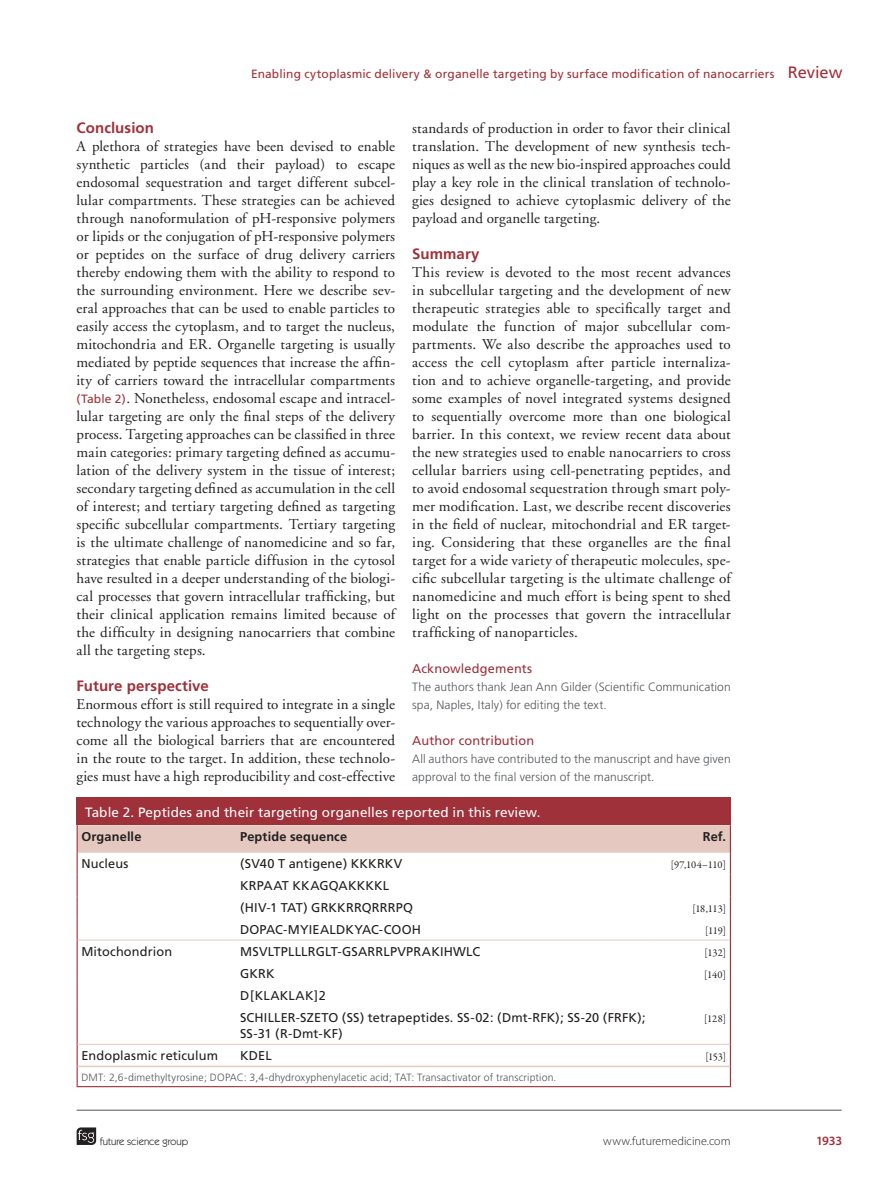
<style>
.page{position:relative;width:885px;height:1191px;background:#fff}
.page>*{position:absolute;margin:0;border:0;box-sizing:border-box;transform-origin:0 0}
.t1{font:15px/18px "Adobe Garamond";letter-spacing:.01em;color:#231f20;text-align:justify}
.t2{font:700 15px "Frutiger";letter-spacing:.005em;color:#9f313a}
.t3{font:13.5px "Frutiger";letter-spacing:.005em;color:#fff}
.t4{font:12.75px/21.9px "Frutiger";letter-spacing:.01em;color:#231f20}
.t5{font:12.75px "Frutiger";letter-spacing:.01em;color:#9f313a}
.t6{font:700 12.75px "Frutiger";letter-spacing:.01em;color:#231f20}
.t7{font:600 12.75px "Myriad Pro";color:#9f313a}
.t8{font:300 12px/18px "Frutiger";letter-spacing:.005em;color:#52555a}
.t9{font:12px "Frutiger";letter-spacing:.01em;color:#9f313a}
.t10{font:300 12px "Myriad Pro";letter-spacing:.005em;color:#231f20}
.t11{font:300 10.5px "Frutiger";letter-spacing:.01em;color:#52555a}
.t12{font:10.5px "Garamond Premr Pro";letter-spacing:-.015em;color:#231f20}
.t13{font:10.5px "Itc Kabel";color:#231f20}
.s1{font-size:16.5px}
.s2{font-family:"Frutiger";font-size:12px;color:#9f313a}
</style>
<div class="page">
<svg style="left:77px;top:1127px;width:19px;height:18px"></svg>
<hr style="left:77px;top:1109px;width:764px;height:1px;background:#52555a">
<div style="left:77px;top:797px;width:653px;height:28px;background:#9f313a"></div>
<hr style="left:77px;top:1086px;width:159px;height:1px;background:#9f313a">
<hr style="left:236px;top:1086px;width:416px;height:1px;background:#9f313a">
<hr style="left:652px;top:1086px;width:78px;height:1px;background:#9f313a">
<svg style="left:77px;top:825px;width:653px;height:180px"></svg>
<hr style="left:77px;top:1005px;width:1px;height:39px;background:#9f313a">
<hr style="left:729px;top:1005px;width:1px;height:39px;background:#9f313a">
<svg style="left:77px;top:1044px;width:1px;height:42px"></svg>
<svg style="left:729px;top:1044px;width:1px;height:42px"></svg>
<hr style="left:78px;top:939px;width:158px;height:1px;background:#e5c9c1">
<hr style="left:236px;top:939px;width:416px;height:1px;background:#e5c9c1">
<hr style="left:652px;top:939px;width:77px;height:1px;background:#e5c9c1">
<hr style="left:78px;top:1044px;width:158px;height:1px;background:#e5c9c1">
<hr style="left:236px;top:1044px;width:416px;height:1px;background:#e5c9c1">
<hr style="left:652px;top:1044px;width:77px;height:1px;background:#e5c9c1">
<hr style="left:78px;top:1065px;width:158px;height:2px;background:#e5c9c1">
<hr style="left:236px;top:1065px;width:416px;height:2px;background:#e5c9c1">
<hr style="left:652px;top:1065px;width:77px;height:2px;background:#e5c9c1">
<p class="t9" style="left:251px;top:67px;width:593px">Enabling cytoplasmic delivery &amp; organelle targeting by surface modification of nanocarriers <span class="s1">Review</span></p>
<p class="t2" style="left:77px;top:118px;width:79px">Conclusion</p>
<p class="t1" style="left:77px;top:137px;width:320px">A plethora of strategies have been devised to enable synthetic particles (and their payload) to escape endosomal sequestration and target different subcel&shy;lular compartments. These strategies can be achieved through nanoformulation of pH-responsive polymers or lipids or the conjugation of pH-responsive polymers or peptides on the surface of drug delivery carriers thereby endowing them with the ability to respond to the surrounding environment. Here we describe sev&shy;eral approaches that can be used to enable particles to easily access the cytoplasm, and to target the nucleus, mitochondria and ER. Organelle targeting is usually mediated by peptide sequences that increase the affin&shy;ity of carriers toward the intracellular compartments <span class="s2">(Table 2)</span>. Nonetheless, endosomal escape and intracel&shy;lular targeting are only the final steps of the delivery process. Targeting approaches can be classified in three main categories: primary targeting defined as accumu&shy;lation of the delivery system in the tissue of interest; secondary targeting defined as accumulation in the cell of interest; and tertiary targeting defined as targeting specific subcellular compartments. Tertiary targeting is the ultimate challenge of nanomedicine and so far, strategies that enable particle diffusion in the cytosol have resulted in a deeper understanding of the biologi&shy;cal processes that govern intracellular trafficking, but their clinical application remains limited because of the difficulty in designing nanocarriers that combine all the targeting steps.</p>
<p class="t2" style="left:77px;top:676px;width:134px">Future perspective</p>
<p class="t1" style="left:77px;top:695px;width:320px">Enormous effort is still required to integrate in a single technology the various approaches to sequentially over&shy;come all the biological barriers that are encountered in the route to the target. In addition, these technolo&shy;gies must have a high reproducibility and cost-effective</p>
<p class="t1" style="left:412px;top:119px;width:320px">standards of production in order to favor their clinical translation. The development of new synthesis tech&shy;niques as well as the new bio-inspired approaches could play a key role in the clinical translation of technolo&shy;gies designed to achieve cytoplasmic delivery of the payload and organelle targeting.</p>
<p class="t2" style="left:412px;top:244px;width:69px">Summary</p>
<p class="t1" style="left:412px;top:263px;width:320px">This review is devoted to the most recent advances in subcellular targeting and the development of new therapeutic strategies able to specifically target and modulate the function of major subcellular com&shy;partments. We also describe the approaches used to access the cell cytoplasm after particle internaliza&shy;tion and to achieve organelle-targeting, and provide some examples of novel integrated systems designed to sequentially overcome more than one biological barrier. In this context, we review recent data about the new strategies used to enable nanocarriers to cross cellular barriers using cell-penetrating peptides, and to avoid endosomal sequestration through smart poly&shy;mer modification. Last, we describe recent discoveries in the field of nuclear, mitochondrial and ER target&shy;ing. Considering that these organelles are the final target for a wide variety of therapeutic molecules, spe&shy;cific subcellular targeting is the ultimate challenge of nanomedicine and much effort is being spent to shed light on the processes that govern the intracellular trafficking of nanoparticles.</p>
<p class="t5" style="left:412px;top:661px;width:121px">Acknowledgements</p>
<p class="t8" style="left:412px;top:677px;width:320px">The authors thank Jean Ann Gilder (Scientific Communication spa, Naples, Italy) for editing the text.</p>
<p class="t5" style="left:412px;top:733px;width:124px">Author contribution</p>
<p class="t8" style="left:412px;top:749px;width:320px">All authors have contributed to the manuscript and have given approval to the final version of the manuscript.</p>
<p class="t3" style="left:85px;top:804px;width:457px">Table 2. Peptides and their targeting organelles reported in this review.</p>
<p class="t6" style="left:81px;top:829px;width:62px">Organelle</p>
<p class="t6" style="left:240px;top:829px;width:108px">Peptide sequence</p>
<p class="t6" style="left:702px;top:829px;width:25px">Ref.</p>
<p class="t4" style="left:81px;top:852px;width:48px">Nucleus</p>
<p class="t4" style="left:240px;top:852px;width:164px">(SV40 T antigene) KKKRKV</p>
<p class="t12" style="left:670px;top:858px;width:57px">[97,104–110]</p>
<p class="t4" style="left:240px;top:874px;width:174px">KRPAAT KKAGQAKKKKL (HIV-1 TAT) GRKKRRQRRRPQ</p>
<p class="t12" style="left:692px;top:902px;width:35px">[18,113]</p>
<p class="t4" style="left:240px;top:918px;width:182px">DOPAC-MYIEALDKYAC-COOH</p>
<p class="t12" style="left:705px;top:924px;width:22px">[119]</p>
<p class="t4" style="left:81px;top:940px;width:92px">Mitochondrion</p>
<p class="t4" style="left:240px;top:940px;width:242px">MSVLTPLLLRGLT-GSARRLPVPRAKIHWLC</p>
<p class="t12" style="left:704px;top:946px;width:23px">[132]</p>
<p class="t4" style="left:240px;top:962px;width:36px">GKRK</p>
<p class="t12" style="left:704px;top:968px;width:23px">[140]</p>
<p class="t4" style="left:240px;top:984px;width:407px">D[KLAKLAK]2<br>SCHILLER-SZETO (SS) tetrapeptides. SS-02: (Dmt-RFK); SS-20 (FRFK);</p>
<p class="t4" style="left:240px;top:1022px;width:104px">SS-31 (R-Dmt-KF)</p>
<p class="t12" style="left:704px;top:1012px;width:23px">[128]</p>
<p class="t4" style="left:81px;top:1044px;width:138px">Endoplasmic reticulum</p>
<p class="t4" style="left:240px;top:1044px;width:33px">KDEL</p>
<p class="t12" style="left:705px;top:1050px;width:22px">[153]</p>
<p class="t11" style="left:81px;top:1071px;width:476px">DMT: 2,6-dimethyltyrosine; DOPAC: 3,4-dhydroxyphenylacetic acid; TAT: Transactivator of transcription.</p>
<p class="t13" style="left:100px;top:1135px;width:90px">future science group</p>
<p class="t10" style="left:603px;top:1134px;width:129px">www.futuremedicine.com</p>
<p class="t7" style="left:815px;top:1132px;width:28px">1933</p>
</div>
